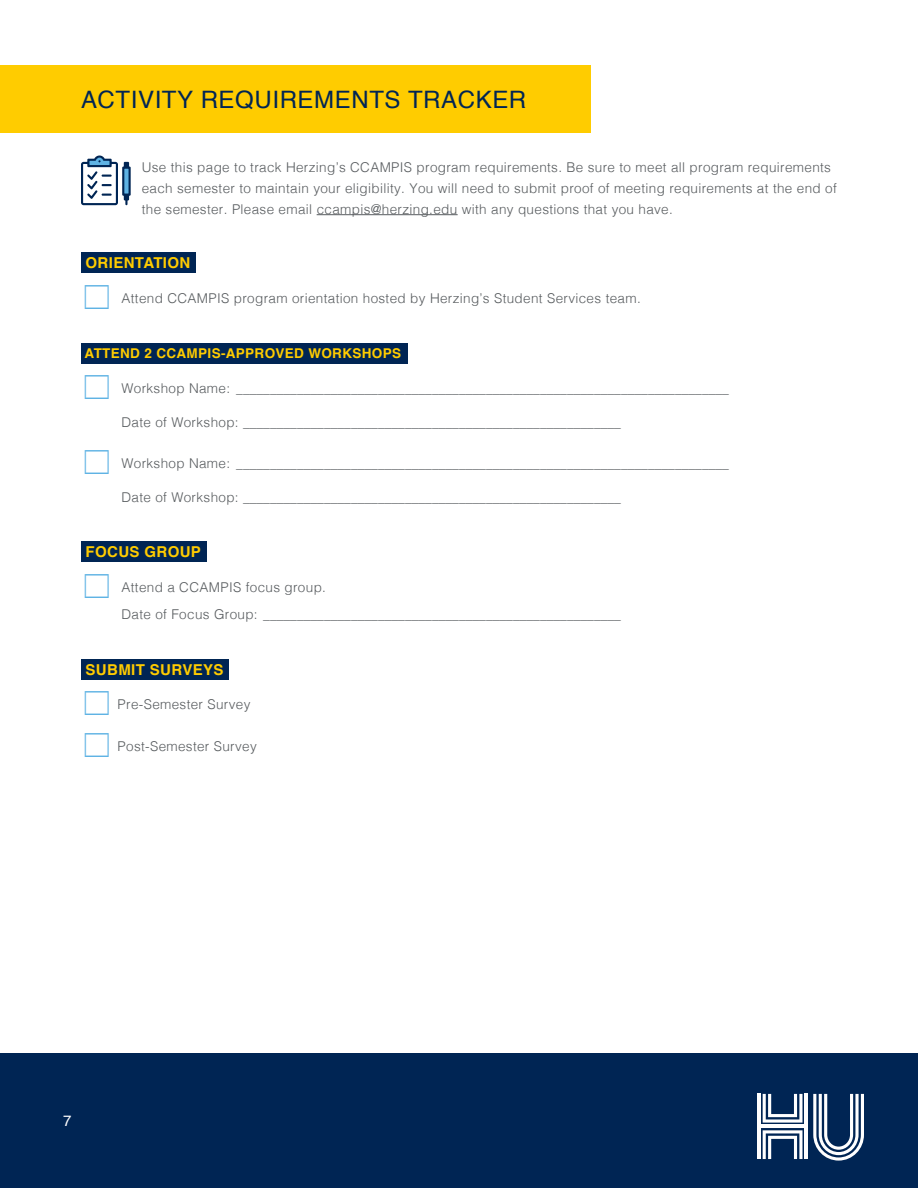
<style>
.page{position:relative;width:918px;height:1188px;background:#fff}
.page>*{position:absolute;margin:0;border:0;box-sizing:border-box;transform-origin:0 0}
.t1{font:24px "Helvetica";letter-spacing:.025em;color:#002554}
.t2{font:700 15px "Helvetica";letter-spacing:.025em;color:#fc0}
.t3{font:15px "Helvetica";color:#fff}
.t4{font:300 13.5px/21px "Helvetica";letter-spacing:.025em;color:#575b5e}
.t5{font:700 13.5px "Helvetica";letter-spacing:.025em;color:#fc0}
</style>
<div class="page">
<div style="left:81px;top:343px;width:326px;height:21px;background:#002554"></div>
<div style="left:81px;top:541px;width:125px;height:21px;background:#002554"></div>
<div style="left:81px;top:659px;width:148px;height:20px;background:#002554"></div>
<div style="left:81px;top:253px;width:114px;height:20px;background:#002554"></div>
<hr style="left:317px;top:214px;width:141px;height:1px;background:#575b5e">
<div style="left:0;top:65px;width:591px;height:68px;background:#fc0"></div>
<div style="left:0;top:1053px;width:918px;height:135px;background:#002554"></div>
<svg style="left:757px;top:1094px;width:107px;height:67px"></svg>
<svg style="left:81px;top:156px;width:50px;height:49px"></svg>
<h1 class="t1" style="left:81px;top:81px;width:447px">ACTIVITY REQUIREMENTS TRACKER</h1>
<p class="t4" style="left:142px;top:155px;width:697px">Use this page to track Herzing’s CCAMPIS program requirements. Be sure to meet all program requirements each semester to maintain your eligibility. You will need to submit proof of meeting requirements at the end of the semester. Please email ccampis@herzing.edu with any questions that you have.</p>
<p class="t2" style="left:86px;top:254px;width:106px">ORIENTATION</p>
<p class="t4" style="left:122px;top:287px;width:521px">Attend CCAMPIS program orientation hosted by Herzing’s Student Services team.</p>
<p class="t5" style="left:85px;top:345px;width:318px">ATTEND 2 CCAMPIS-APPROVED WORKSHOPS</p>
<p class="t4" style="left:122px;top:377px;width:609px">Workshop Name: _________________________________________________________________________</p>
<p class="t4" style="left:122px;top:410px;width:501px">Date of Workshop: ________________________________________________________</p>
<p class="t4" style="left:122px;top:452px;width:609px">Workshop Name: _________________________________________________________________________</p>
<p class="t4" style="left:122px;top:485px;width:501px">Date of Workshop: ________________________________________________________</p>
<p class="t2" style="left:86px;top:543px;width:117px">FOCUS GROUP</p>
<p class="t4" style="left:122px;top:572px;width:501px;line-height:27.8px">Attend a CCAMPIS focus group.<br>Date of Focus Group: _____________________________________________________</p>
<p class="t2" style="left:86px;top:661px;width:139px">SUBMIT SURVEYS</p>
<p class="t4" style="left:118px;top:693px;width:134px">Pre-Semester Survey</p>
<p class="t4" style="left:118px;top:734px;width:141px">Post-Semester Survey</p>
<p class="t3" style="left:63px;top:1109px;width:10px">7</p>
</div>
